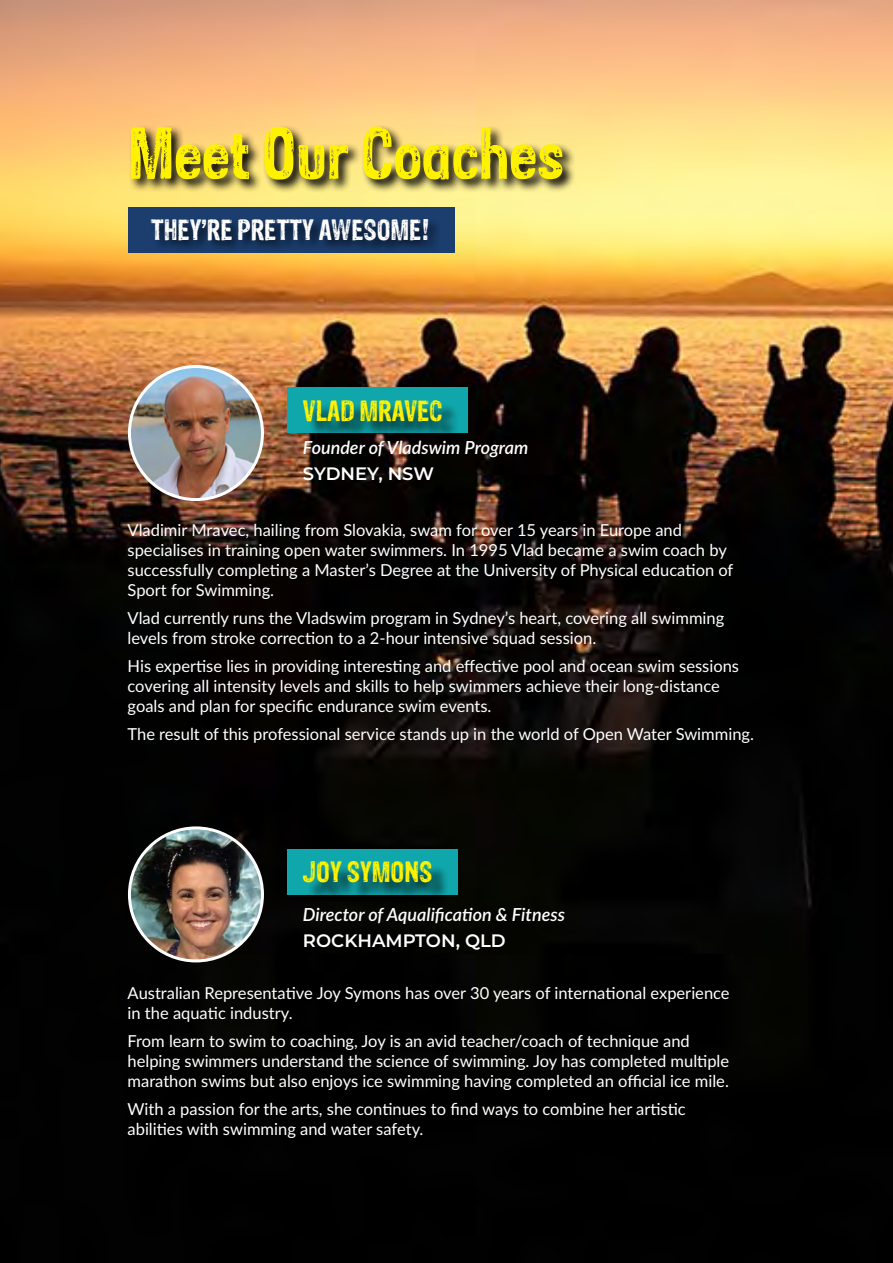
<style>
.page{position:relative;width:893px;height:1263px;background:#fff}
.page>*{position:absolute;margin:0;border:0;box-sizing:border-box;transform-origin:0 0}
.t1{font:60px "Sans Culottes";color:#fff200}
.t2{font:24px "Sans Culottes";color:#fff}
.t3{font:24px "Sans Culottes";color:#fff200}
.t4{font:italic 600 18px "Lato";color:#fff}
.t5{font:600 18px "Montserrat";color:#fff}
.t6{font:16.5px/19.8px "Lato";color:#fff}
</style>
<div class="page">
<img style="left:0;top:0;width:893px;height:1263px">
<svg style="left:129px;top:124px;width:447px;height:70px;background:#b19e5c"></svg>
<div style="left:128px;top:207px;width:326px;height:46px;background:#1b3e6f"></div>
<div style="left:150px;top:217px;width:292px;height:37px;background:#000;opacity:.75"></div>
<img style="left:129px;top:366px;width:133px;height:133px;border-radius:66px">
<div style="left:128px;top:365px;width:136px;height:136px;border:3px solid #fff;border-radius:50%"></div>
<div style="left:287px;top:387px;width:181px;height:46px;background:#10a7ac"></div>
<div style="left:307px;top:402px;width:153px;height:37px;background:#000;opacity:.75"></div>
<img style="left:129px;top:828px;width:133px;height:133px;border-radius:66px">
<div style="left:128px;top:826px;width:136px;height:136px;border:3px solid #fff;border-radius:50%"></div>
<div style="left:287px;top:849px;width:170px;height:45px;background:#10a7ac"></div>
<div style="left:306px;top:864px;width:144px;height:37px;background:#000;opacity:.75"></div>
<h1 class="t1" style="left:128px;top:109px;width:438px">Meet Our Coaches</h1>
<h2 class="t2" style="left:151px;top:212px;width:280px">THEY’RE PRETTY AWESOME!</h2>
<h2 class="t3" style="left:303px;top:393px;width:141px">VLAD MRAVEC</h2>
<p class="t4" style="left:303px;top:434px;width:227px">Founder of Vladswim Program</p>
<p class="t5" style="left:303px;top:461px;width:133px">SYDNEY, NSW</p>
<p class="t6" style="left:128px;top:520px;width:607px">Vladimir Mravec, hailing from Slovakia, swam for over 15 years in Europe and specialises in training open water swimmers. In 1995 Vlad became a swim coach by successfully completing a Master’s Degree at the University of Physical education of Sport for Swimming.</p>
<p class="t6" style="left:128px;top:607px;width:598px">Vlad currently runs the Vladswim program in Sydney’s heart, covering all swimming levels from stroke correction to a 2-hour intensive squad session.</p>
<p class="t6" style="left:128px;top:655px;width:613px">His expertise lies in providing interesting and effective pool and ocean swim sessions covering all intensity levels and skills to help swimmers achieve their long-distance goals and plan for specific endurance swim events.</p>
<p class="t6" style="left:128px;top:723px;width:628px">The result of this professional service stands up in the world of Open Water Swimming.</p>
<h2 class="t3" style="left:303px;top:854px;width:131px">JOY SYMONS</h2>
<p class="t4" style="left:303px;top:901px;width:263px">Director of Aqualification &amp; Fitness</p>
<p class="t5" style="left:303px;top:927px;width:204px">ROCKHAMPTON, QLD</p>
<p class="t6" style="left:128px;top:982px;width:604px">Australian Representative Joy Symons has over 30 years of international experience in the aquatic industry.</p>
<p class="t6" style="left:128px;top:1030px;width:603px">From learn to swim to coaching, Joy is an avid teacher/coach of technique and helping swimmers understand the science of swimming. Joy has completed multiple marathon swims but also enjoys ice swimming having completed an official ice mile.</p>
<p class="t6" style="left:128px;top:1098px;width:560px">With a passion for the arts, she continues to find ways to combine her artistic abilities with swimming and water safety.</p>
</div>
